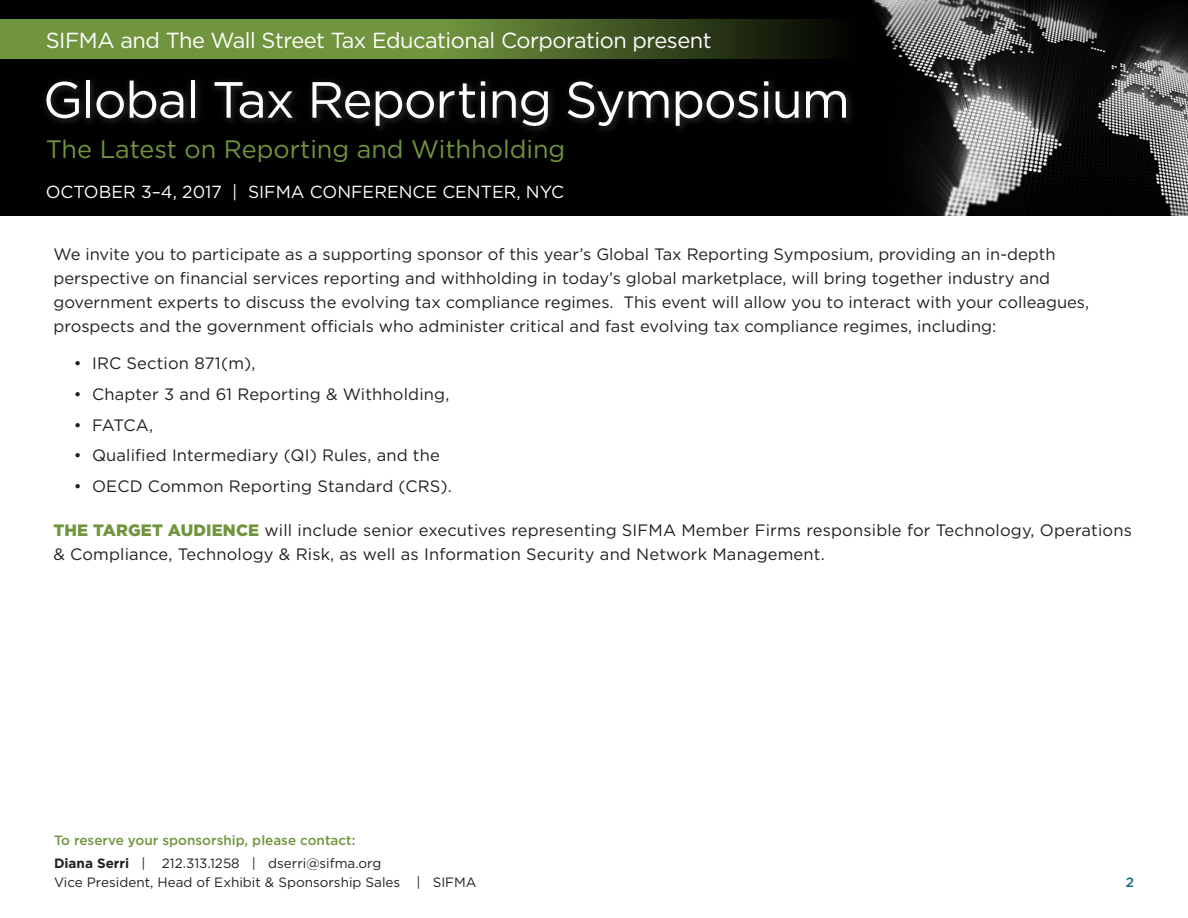
<style>
.page{position:relative;width:1188px;height:918px;background:#fff}
.page>*{position:absolute;margin:0;border:0;box-sizing:border-box;transform-origin:0 0}
.t1{font:50.85px "Gotham";letter-spacing:-.025em;color:#fff}
.t2{font:25.2px "Gotham";color:#71953e}
.t3{font:21.75px "Gotham";letter-spacing:-.02em;color:#fff}
.t4{font:17.55px "Gotham";color:#fff}
.text{font:16.5px/24px "Gotham";color:#231f20}
.t5{font:13.5px "Gotham";color:#231f20}
.t6{font:500 13.5px "Gotham";color:#71953e}
.description{font:500 13.5px "Gotham";color:#116c85}
.s1{font-weight:900;color:#71953e}
.s2{font-weight:700}
</style>
<div class="page">
<div style="left:0;top:0;width:1188px;height:216px;background:#010101"></div>
<img style="left:873px;top:0;width:315px;height:216px">
<svg style="left:45px;top:80px;width:806px;height:51px"></svg>
<svg style="left:0;top:20px;width:829px;height:39px;background:#587430"></svg>
<h3 class="t3" style="left:46px;top:26px;width:667px">SIFMA and The Wall Street Tax Educational Corporation present</h3>
<h1 class="t1" style="left:43px;top:67px;width:809px">Global Tax Reporting Symposium</h1>
<h2 class="t2" style="left:46px;top:133px;width:521px">The Latest on Reporting and Withholding</h2>
<p class="t4" style="left:46px;top:180px;width:520px">OCTOBER 3–4, 2017 | SIFMA CONFERENCE CENTER, NYC</p>
<p class="text" style="left:54px;top:241px;width:1037px">We invite you to participate as a supporting sponsor of this year’s Global Tax Reporting Symposium, providing an in-depth perspective on financial services reporting and withholding in today’s global marketplace, will bring together industry and government experts to discuss the evolving tax compliance regimes. This event will allow you to interact with your colleagues, prospects and the government officials who administer critical and fast evolving tax compliance regimes, including:</p>
<p class="text" style="left:74px;top:351px;width:183px">• IRC Section 871(m),</p>
<p class="text" style="left:74px;top:382px;width:377px">• Chapter 3 and 61 Reporting &amp; Withholding,</p>
<p class="text" style="left:74px;top:412px;width:81px">• FATCA,</p>
<p class="text" style="left:74px;top:443px;width:368px">• Qualified Intermediary (QI) Rules, and the</p>
<p class="text" style="left:74px;top:474px;width:380px">• OECD Common Reporting Standard (CRS).</p>
<p class="text" style="left:54px;top:518px;width:1080px"><span class="s1">THE TARGET AUDIENCE</span> will include senior executives representing SIFMA Member Firms responsible for Technology, Operations &amp; Compliance, Technology &amp; Risk, as well as Information Security and Network Management.</p>
<p class="t6" style="left:54px;top:831px;width:303px">To reserve your sponsorship, please contact:</p>
<p class="t5" style="left:54px;top:854px;width:329px"><span class="s2">Diana Serri</span> | 212.313.1258 | dserri@sifma.org</p>
<p class="t5" style="left:54px;top:874px;width:424px">Vice President, Head of Exhibit &amp; Sponsorship Sales | SIFMA</p>
<p class="description" style="left:1126px;top:874px;width:10px">2</p>
</div>
